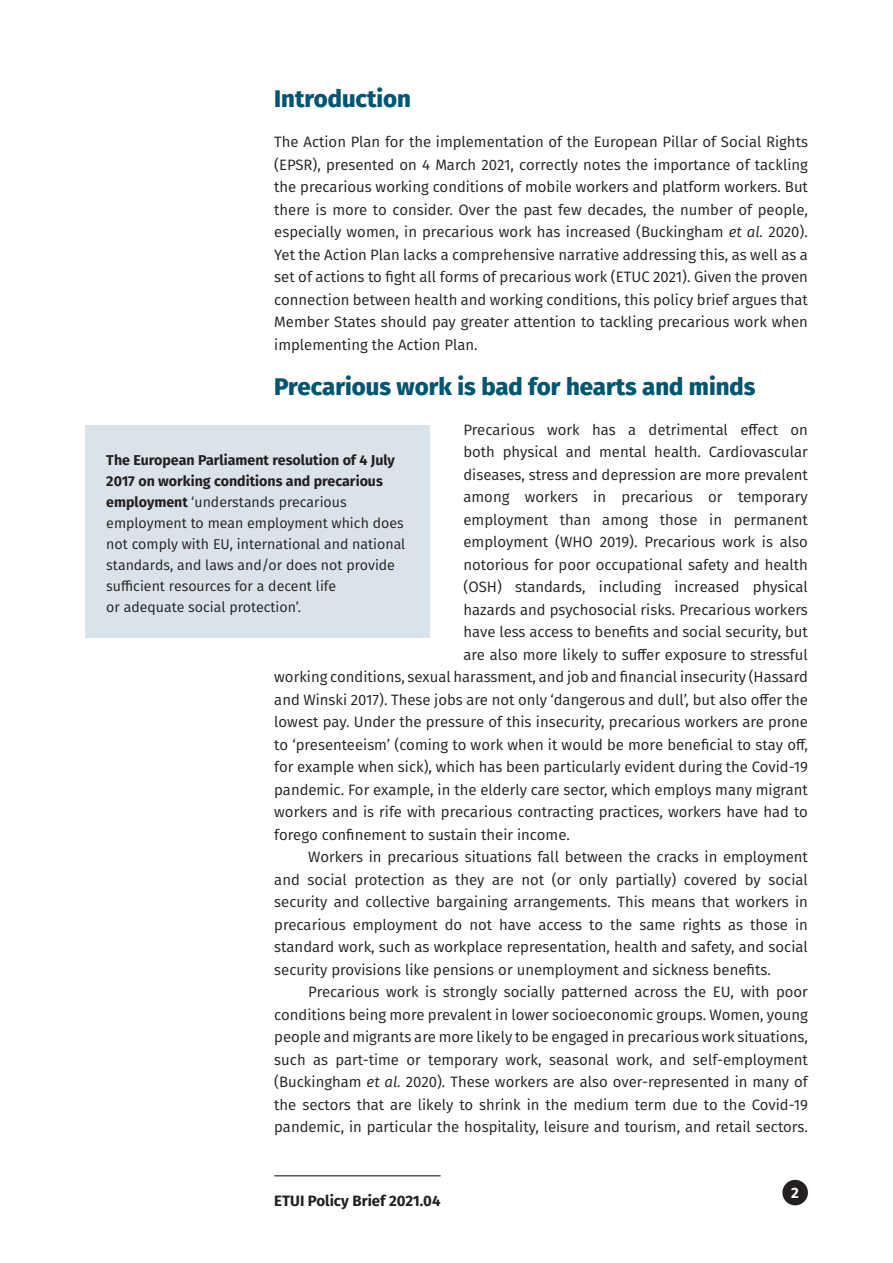
<style>
.page{position:relative;width:893px;height:1263px;background:#fff}
.page>*{position:absolute;margin:0;border:0;box-sizing:border-box;transform-origin:0 0}
._1-Titre_Principal{font:800 24px "Fira Sans";color:#005570}
._3-Txt_courant__1er{font:15px/22.5px "Fira Sans";color:#231f20;text-align:justify}
._3-Txt_courant____su{font:15px/22.5px "Fira Sans";color:#231f20;text-align:justify}
.t1{font:700 15px "Fira Sans";color:#231f20}
.t2{font:700 15px "Fira Sans";color:#fff}
._6-Txt_courant_BOX{font:14.25px/21px "Fira Sans";color:#231f20}
.s1{font-style:italic}
.s2{font-weight:700}
</style>
<div class="page">
<div style="left:85px;top:425px;width:344px;height:213px;background:#dae3e9"></div>
<div style="left:782px;top:1180px;width:26px;height:25px;background:#231f20;border-radius:50%"></div>
<hr style="left:274px;top:1175px;width:167px;height:1px;background:#231f20">
<p class="_1-Titre_Principal" style="left:274px;top:78px;width:138px">Introduction</p>
<p class="_3-Txt_courant__1er" style="left:274px;top:130px;width:535px">The Action Plan for the implementation of the European Pillar of Social Rights (EPSR), presented on 4 March 2021, correctly notes the importance of tackling the precarious working conditions of mobile workers and platform workers. But there is more to consider. Over the past few decades, the number of people, especially women, in precarious work has increased (Buckingham <span class="s1">et al.</span> 2020).<br>Yet the Action Plan lacks a comprehensive narrative addressing this, as well as a set of actions to fight all forms of precarious work (ETUC 2021). Given the proven connection between health and working conditions, this policy brief argues that Member States should pay greater attention to tackling precarious work when implementing the Action Plan.</p>
<p class="_1-Titre_Principal" style="left:274px;top:366px;width:483px">Precarious work is bad for hearts and minds</p>
<p class="_3-Txt_courant__1er" style="left:463px;top:418px;width:346px">Precarious work has a detrimental effect on</p>
<p class="_3-Txt_courant__1er" style="left:463px;top:440px;width:346px">both physical and mental health. Cardiovascular</p>
<p class="_3-Txt_courant__1er" style="left:463px;top:463px;width:346px">diseases, stress and depression are more prevalent</p>
<p class="_3-Txt_courant__1er" style="left:463px;top:485px;width:346px">among workers in precarious or temporary</p>
<p class="_3-Txt_courant__1er" style="left:463px;top:508px;width:346px">employment than among those in permanent</p>
<p class="_3-Txt_courant__1er" style="left:463px;top:530px;width:346px">employment (WHO 2019). Precarious work is also</p>
<p class="_3-Txt_courant__1er" style="left:463px;top:553px;width:346px">notorious for poor occupational safety and health</p>
<p class="_3-Txt_courant__1er" style="left:463px;top:575px;width:346px">(OSH) standards, including increased physical</p>
<p class="_3-Txt_courant__1er" style="left:463px;top:598px;width:346px">hazards and psychosocial risks. Precarious workers</p>
<p class="_3-Txt_courant__1er" style="left:463px;top:620px;width:346px">have less access to benefits and social security, but</p>
<p class="_3-Txt_courant__1er" style="left:463px;top:643px;width:346px">are also more likely to suffer exposure to stressful</p>
<p class="_3-Txt_courant__1er" style="left:274px;top:665px;width:535px">working conditions, sexual harassment, and job and financial insecurity (Hassard</p>
<p class="_3-Txt_courant__1er" style="left:274px;top:688px;width:535px">and Winski 2017). These jobs are not only ‘dangerous and dull’, but also offer the</p>
<p class="_3-Txt_courant__1er" style="left:274px;top:710px;width:535px">lowest pay. Under the pressure of this insecurity, precarious workers are prone</p>
<p class="_3-Txt_courant__1er" style="left:274px;top:733px;width:535px">to ‘presenteeism’ (coming to work when it would be more beneficial to stay off,</p>
<p class="_3-Txt_courant__1er" style="left:274px;top:755px;width:535px">for example when sick), which has been particularly evident during the Covid‑19</p>
<p class="_3-Txt_courant__1er" style="left:274px;top:778px;width:535px">pandemic. For example, in the elderly care sector, which employs many migrant</p>
<p class="_3-Txt_courant__1er" style="left:274px;top:800px;width:535px">workers and is rife with precarious contracting practices, workers have had to</p>
<p class="_3-Txt_courant__1er" style="left:274px;top:823px;width:297px">forego confinement to sustain their income.</p>
<p class="_3-Txt_courant____su" style="left:274px;top:845px;width:535px;text-indent:34px">Workers in precarious situations fall between the cracks in employment and social protection as they are not (or only partially) covered by social security and collective bargaining arrangements. This means that workers in precarious employment do not have access to the same rights as those in standard work, such as workplace representation, health and safety, and social security provisions like pensions or unemployment and sickness benefits.</p>
<p class="_3-Txt_courant____su" style="left:274px;top:980px;width:535px;text-indent:34px">Precarious work is strongly socially patterned across the EU, with poor conditions being more prevalent in lower socioeconomic groups. Women, young people and migrants are more likely to be engaged in precarious work situations, such as part-time or temporary work, seasonal work, and self-employment (Buckingham <span class="s1">et al.</span> 2020). These workers are also over-represented in many of the sectors that are likely to shrink in the medium term due to the Covid‑19 pandemic, in particular the hospitality, leisure and tourism, and retail sectors.</p>
<p class="_6-Txt_courant_BOX" style="left:106px;top:449px;width:301px"><span class="s2">The European Parliament resolution of 4 July 2017 on working conditions and precarious employment</span> ‘understands precarious employment to mean employment which does not comply with EU, international and national standards, and laws and/or does not provide sufficient resources for a decent life<br>or adequate social protection’.</p>
<p class="t1" style="left:274px;top:1188px;width:168px">ETUI Policy Brief 2021.04</p>
<p class="t2" style="left:791px;top:1180px;width:9px">2</p>
</div>
